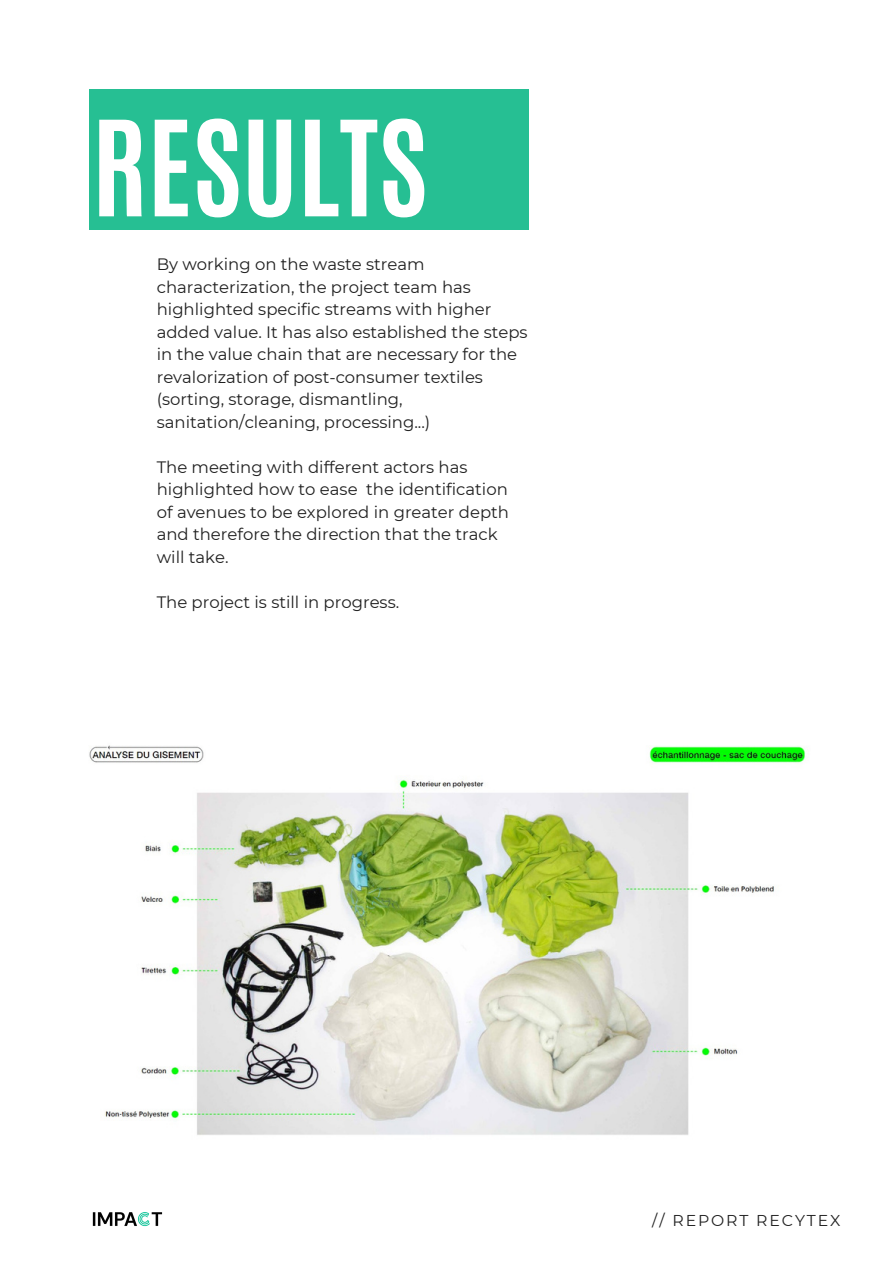
<style>
.page{position:relative;width:893px;height:1264px;background:#fff}
.page>*{position:absolute;margin:0;border:0;box-sizing:border-box;transform-origin:0 0}
.t1{font:700 112.35px "Antonio";color:#fff}
.t2{font:16.5px/22.5px "Montserrat";color:#202020}
.t3{font:15.75px "Montserrat";letter-spacing:.12em;color:#202020}
</style>
<div class="page">
<div style="left:89px;top:89px;width:439px;height:141px;background:#26bf93"></div>
<img style="left:93px;top:1212px;width:69px;height:14px">
<img style="left:89px;top:745px;width:720px;height:390px">
<p class="t1" style="left:92px;top:88px;width:337px">RESULTS</p>
<p class="t2" style="left:157px;top:253px;width:372px">By working on the waste stream characterization, the project team has highlighted specific streams with higher added value. It has also established the steps in the value chain that are necessary for the revalorization of post-consumer textiles (sorting, storage, dismantling, sanitation/cleaning, processing...)</p>
<p class="t2" style="left:157px;top:455px;width:354px">The meeting with different actors has highlighted how to ease the identification of avenues to be explored in greater depth and therefore the direction that the track will take.</p>
<p class="t2" style="left:157px;top:590px;width:244px">The project is still in progress.</p>
<p class="t3" style="left:652px;top:1210px;width:190px">// REPORT RECYTEX</p>
</div>
